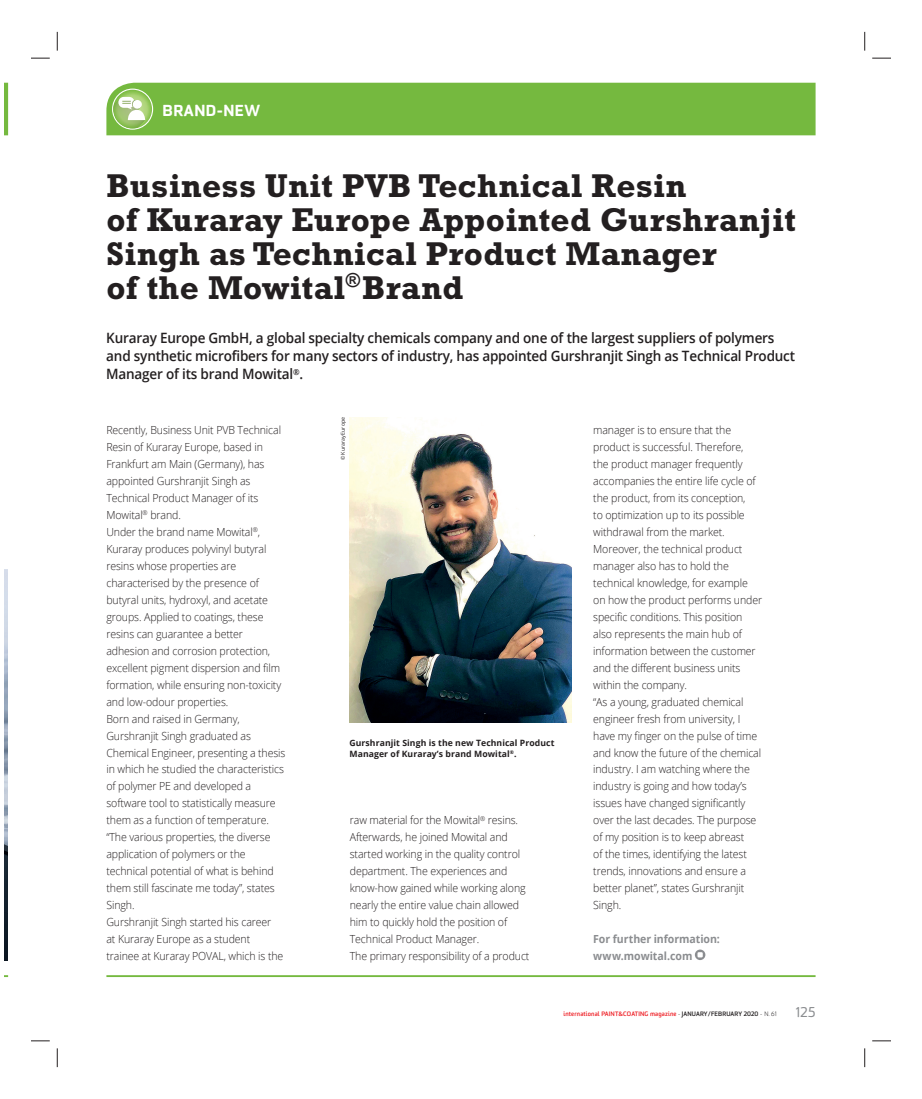
<style>
.page{position:relative;width:922px;height:1099px;background:#fff}
.page>*{position:absolute;margin:0;border:0;box-sizing:border-box;transform-origin:0 0}
.t1{font:700 33.38px/33.9px "Rockwell Std";letter-spacing:.01em;color:#231f20}
.t2{font:900 18.62px "Sommet Rounded";letter-spacing:.025em;color:#fff}
.t3{font:600 14.25px/18px "Open Sans";letter-spacing:-.015em;color:#231f20;scale:.95 1}
.t4{font:300 11.12px/17px "Open Sans";letter-spacing:-.01em;color:#231f20;scale:.95 1}
.t5{font:700 11.12px/17px "Open Sans";letter-spacing:-.005em;color:#8b8d90;scale:.95 1}
.t6{font:700 8.62px/11.1px "Open Sans";letter-spacing:.01em;color:#231f20}
.t7{font:700 7.38px "Sommet Rounded";letter-spacing:.02em;color:#ee1d23}
.t8{font:5.25px "Open Sans";letter-spacing:-.015em;color:#231f20}
.s1{font-family:"Open Sans";font-weight:600;font-size:6.12px}
.s2{font-weight:300;color:#231f20}
.s3{color:#231f20}
.s4{font-weight:400;font-size:16.38px;color:#8b8d90}
</style>
<div class="page">
<hr style="left:106px;top:975px;width:709px;height:2px;background:#75b93f">
<svg style="left:4px;top:83px;width:4px;height:52px"></svg>
<div style="left:106px;top:83px;width:709px;height:52px;background:#75b93f"></div>
<img style="left:4px;top:570px;width:3px;height:390px">
<img style="left:349px;top:417px;width:222px;height:305px">
<svg style="left:694px;top:949px;width:11px;height:11px"></svg>
<svg style="left:697px;top:952px;width:5px;height:5px"></svg>
<svg style="left:31px;top:57px;width:19px;height:2px"></svg>
<svg style="left:872px;top:57px;width:18px;height:2px"></svg>
<svg style="left:31px;top:1040px;width:19px;height:1px"></svg>
<svg style="left:872px;top:1040px;width:18px;height:1px"></svg>
<svg style="left:56px;top:32px;width:2px;height:19px"></svg>
<svg style="left:56px;top:1048px;width:2px;height:19px"></svg>
<svg style="left:864px;top:32px;width:1px;height:19px"></svg>
<svg style="left:864px;top:1048px;width:1px;height:19px"></svg>
<h2 class="t2" style="left:162px;top:104px;width:99px">BRAND-NEW</h2>
<h1 class="t1" style="left:106px;top:172px;width:691px">Business Unit PVB Technical Resin<br>of Kuraray Europe Appointed Gurshranjit Singh as Technical Product Manager<br>of the Mowital<sup>®</sup>Brand</h1>
<p class="t3" style="left:106px;top:329px;width:726px">Kuraray Europe GmbH, a global specialty chemicals company and one of the largest suppliers of polymers and synthetic microfibers for many sectors of industry, has appointed Gurshranjit Singh as Technical Product<br>Manager of its brand Mowital<sup>®</sup>.</p>
<p class="t4" style="left:106px;top:421px;width:190px">Recently, Business Unit PVB Technical Resin of Kuraray Europe, based in Frankfurt am Main (Germany), has appointed Gurshranjit Singh as Technical Product Manager of its Mowital<sup>®</sup> brand.<br>Under the brand name Mowital<sup>®</sup>, Kuraray produces polyvinyl butyral resins whose properties are characterised by the presence of butyral units, hydroxyl, and acetate groups. Applied to coatings, these resins can guarantee a better adhesion and corrosion protection, excellent pigment dispersion and film formation, while ensuring non-toxicity and low-odour properties.<br>Born and raised in Germany, Gurshranjit Singh graduated as Chemical Engineer, presenting a thesis in which he studied the characteristics of polymer PE and developed a software tool to statistically measure them as a function of temperature. “The various properties, the diverse application of polymers or the technical potential of what is behind them still fascinate me today”, states Singh.<br>Gurshranjit Singh started his career<br>at Kuraray Europe as a student trainee at Kuraray POVAL, which is the</p>
<p class="t8" style="left:339px;top:460px;width:44px;rotate:-90deg">© Kuraray Europe</p>
<p class="t6" style="left:349px;top:737px;width:206px">Gurshranjit Singh is the new Technical Product<br>Manager of Kuraray’s brand Mowital<sup>®</sup>.</p>
<p class="t4" style="left:350px;top:811px;width:190px">raw material for the Mowital<sup>®</sup> resins.<br>Afterwards, he joined Mowital and started working in the quality control department. The experiences and know-how gained while working along nearly the entire value chain allowed him to quickly hold the position of Technical Product Manager.<br>The primary responsibility of a product</p>
<p class="t4" style="left:593px;top:421px;width:179px">manager is to ensure that the product is successful. Therefore,<br>the product manager frequently accompanies the entire life cycle of the product, from its conception,<br>to optimization up to its possible withdrawal from the market.<br>Moreover, the technical product manager also has to hold the technical knowledge, for exam ple on how the product performs under specific conditions. This position also represents the main hub of information between the customer and the different business units within the company.<br>“As a young, graduated chemical engineer fresh from university, I have my finger on the pulse of time and know the future of the chemical industry. I am watching where the industry is going and how today’s issues have changed significantly over the last decades. The purpose of my position is to keep abreast<br>of the times, identifying the latest trends, innovations and ensure a better planet”, states Gurshranjit<br>Singh.</p>
<p class="t5" style="left:593px;top:930px;width:135px">For further information: www.mowital.com</p>
<p class="t7" style="left:563px;top:1011px;width:253px">international PAINT<span class="s1">&amp;</span>COATING magazine <span class="s2">-</span> <span class="s3">JANUARY/FEBRUARY 2020</span> <span class="s2">- N. 61</span> <span class="s4">125</span></p>
</div>
